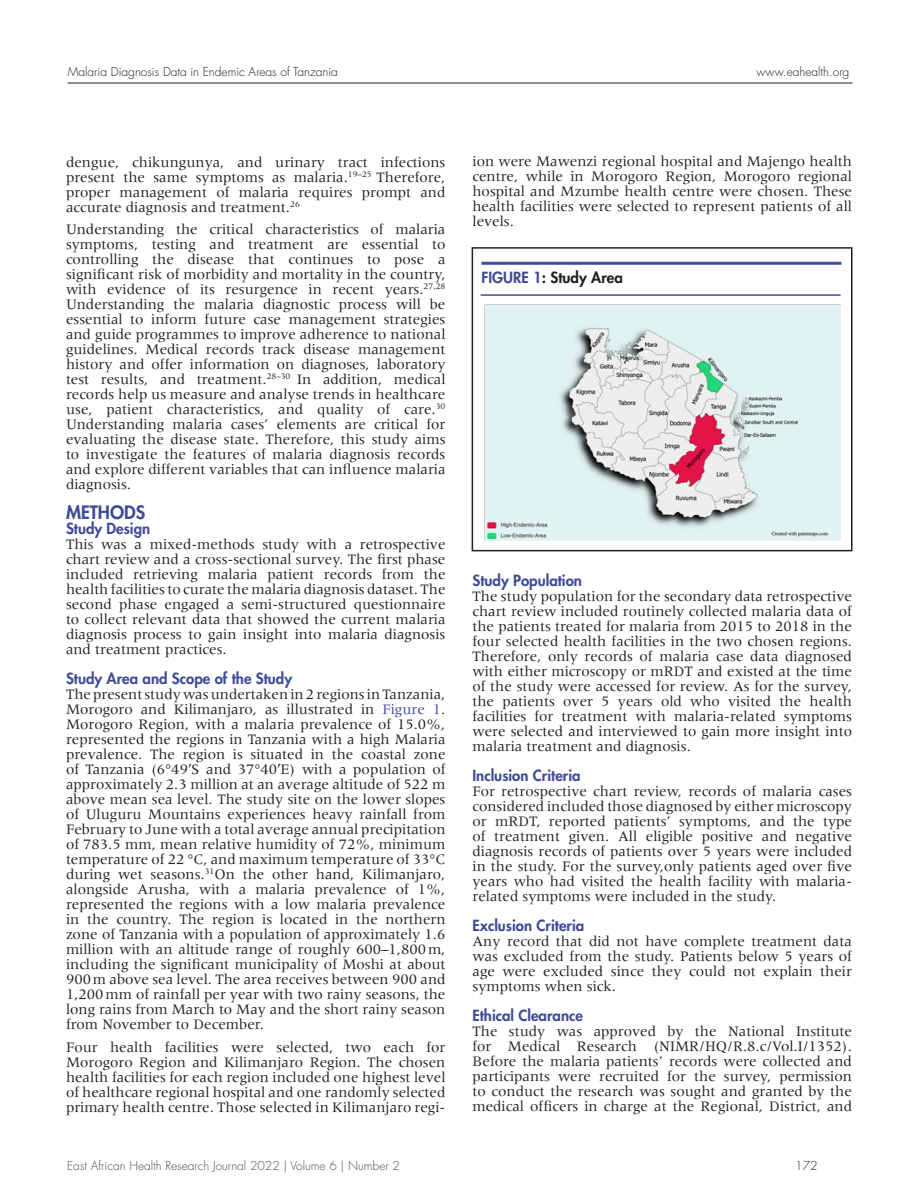
<style>
.page{position:relative;width:918px;height:1188px;background:#fff}
.page>*{position:absolute;margin:0;border:0;box-sizing:border-box;transform-origin:0 0}
.Heading_1{font:800 18px "Futura Std";color:#3f4b97}
.t1{font:15px/15px "Meridien LT Pro";color:#231f20;text-align:justify}
.Heading_3{font:800 15px "Futura Std";color:#3f4b97}
.Heading_2{font:800 15px "Futura Std";color:#3f4b97}
.t2{font:800 15px "Futura Std";color:#231f20}
.t3{font:300 12px "Futura LT Pro";color:#231f20}
.t4{font:300 12px "Futura LT Pro";color:#544b4b}
.s1{color:#3f4b97}
.s2{font-family:"Times New Roman"}
</style>
<div class="page">
<div style="left:472px;top:247px;width:381px;height:304px;border:2px solid #231f20"></div>
<hr style="left:481px;top:262px;width:360px;height:3px;background:#3f4b97">
<hr style="left:481px;top:294px;width:360px;height:2px;background:#3f4b97">
<img style="left:485px;top:305px;width:356px;height:236px">
<hr style="left:68px;top:83px;width:785px;height:1px;background:#231f20">
<p class="t3" style="left:68px;top:64px;width:272px">Malaria Diagnosis Data in Endemic Areas of Tanzania</p>
<p class="t3" style="left:757px;top:64px;width:94px">www.eahealth.org</p>
<p class="t1" style="left:66px;top:155px;width:381px">dengue, chikungunya, and urinary tract infections present the same symptoms as malaria.<sup>19–25</sup> Therefore, proper management of malaria requires prompt and accurate diagnosis and treatment.<sup>26</sup></p>
<p class="t1" style="left:66px;top:222px;width:381px">Understanding the critical characteristics of malaria symptoms, testing and treatment are essential to controlling the disease that continues to pose a significant risk of morbidity and mortality in the country, with evidence of its resurgence in recent years.<sup>27,28<br></sup>Understanding the malaria diagnostic process will be essential to inform future case management strategies and guide programmes to improve adherence to national guidelines. Medical records track disease management history and offer information on diagnoses, laboratory test results, and treatment.<sup>28–30</sup> In addition, medical records help us measure and analyse trends in healthcare use, patient characteristics, and quality of care.<sup>30<br></sup>Understanding malaria cases’ elements are critical for evaluating the disease state. Therefore, this study aims to investigate the features of malaria diagnosis records and explore different variables that can influence malaria diagnosis.</p>
<p class="Heading_1" style="left:66px;top:501px;width:81px">METHODS</p>
<p class="Heading_2" style="left:66px;top:519px;width:86px">Study Design</p>
<p class="t1" style="left:66px;top:537px;width:381px">This was a mixed-methods study with a retrospective chart review and a cross-sectional survey. The first phase included retrieving malaria patient records from the health facilities to curate the malaria diagnosis dataset. The second phase engaged a semi-structured questionnaire to collect relevant data that showed the current malaria diagnosis process to gain insight into malaria diagnosis and treatment practices.</p>
<p class="Heading_3" style="left:66px;top:669px;width:228px">Study Area and Scope of the Study</p>
<p class="t1" style="left:66px;top:687px;width:381px">The present study was undertaken in 2 regions in Tanzania, Morogoro and Kilimanjaro, as illustrated in <span class="s1">Figure 1</span>.<br>Morogoro Region, with a malaria prevalence of 15.0%, represented the regions in Tanzania with a high Malaria prevalence. The region is situated in the coastal zone of Tanzania (6°49<span class="s2">′</span>S and 37°40<span class="s2">′</span>E) with a population of approximately 2.3 million at an average altitude of 522 m above mean sea level. The study site on the lower slopes of Uluguru Mountains experiences heavy rainfall from February to June with a total average annual precipitation of 783.5 mm, mean relative humidity of 72%, minimum temperature of 22 °C, and maximum temperature of 33°C during wet seasons.<sup>31</sup>On the other hand, Kilimanjaro, alongside Arusha, with a malaria prevalence of 1%, represented the regions with a low malaria prevalence in the country. The region is located in the northern zone of Tanzania with a population of approximately 1.6 million with an altitude range of roughly 600–1,800m, including the significant municipality of Moshi at about 900m above sea level. The area receives between 900 and 1,200mm of rainfall per year with two rainy seasons, the long rains from March to May and the short rainy season from November to December.</p>
<p class="t1" style="left:66px;top:1040px;width:381px">Four health facilities were selected, two each for Morogoro Region and Kilimanjaro Region. The chosen health facilities for each region included one highest level of healthcare regional hospital and one randomly selected primary health centre. Those selected in Kilimanjaro regi-</p>
<p class="t1" style="left:472px;top:154px;width:381px">ion were Mawenzi regional hospital and Majengo health centre, while in Morogoro Region, Morogoro regional hospital and Mzumbe health centre were chosen. These health facilities were selected to represent patients of all levels.</p>
<p class="t2" style="left:481px;top:268px;width:143px"><span class="s1">FIGURE 1</span>: Study Area</p>
<p class="Heading_2" style="left:472px;top:571px;width:111px">Study Population</p>
<p class="t1" style="left:472px;top:589px;width:381px">The study population for the secondary data retrospective chart review included routinely collected malaria data of the patients treated for malaria from 2015 to 2018 in the four selected health facilities in the two chosen regions.<br>Therefore, only records of malaria case data diagnosed with either microscopy or mRDT and existed at the time of the study were accessed for review. As for the survey, the patients over 5 years old who visited the health facilities for treatment with malaria-related symptoms were selected and interviewed to gain more insight into malaria treatment and diagnosis.</p>
<p class="Heading_3" style="left:472px;top:766px;width:110px">Inclusion Criteria</p>
<p class="t1" style="left:472px;top:784px;width:381px">For retrospective chart review, records of malaria cases considered included those diagnosed by either microscopy or mRDT, reported patients’ symptoms, and the type of treatment given. All eligible positive and negative diagnosis records of patients over 5 years were included in the study. For the survey,only patients aged over five years who had visited the health facility with malaria&shy;related symptoms were included in the study.</p>
<p class="Heading_3" style="left:472px;top:916px;width:113px">Exclusion Criteria</p>
<p class="t1" style="left:472px;top:934px;width:381px">Any record that did not have complete treatment data was excluded from the study. Patients below 5 years of age were excluded since they could not explain their symptoms when sick.</p>
<p class="Heading_2" style="left:472px;top:1006px;width:112px">Ethical Clearance</p>
<p class="t1" style="left:472px;top:1024px;width:381px">The study was approved by the National Institute for Medical Research (NIMR/HQ/R.8.c/Vol.I/1352).<br>Before the malaria patients’ records were collected and participants were recruited for the survey, permission to conduct the research was sought and granted by the medical officers in charge at the Regional, District, and</p>
<p class="t4" style="left:67px;top:1157px;width:334px">East African Health Research Journal 2022 | Volume 6 | Number 2</p>
<p class="t3" style="left:795px;top:1157px;width:24px">172</p>
</div>
